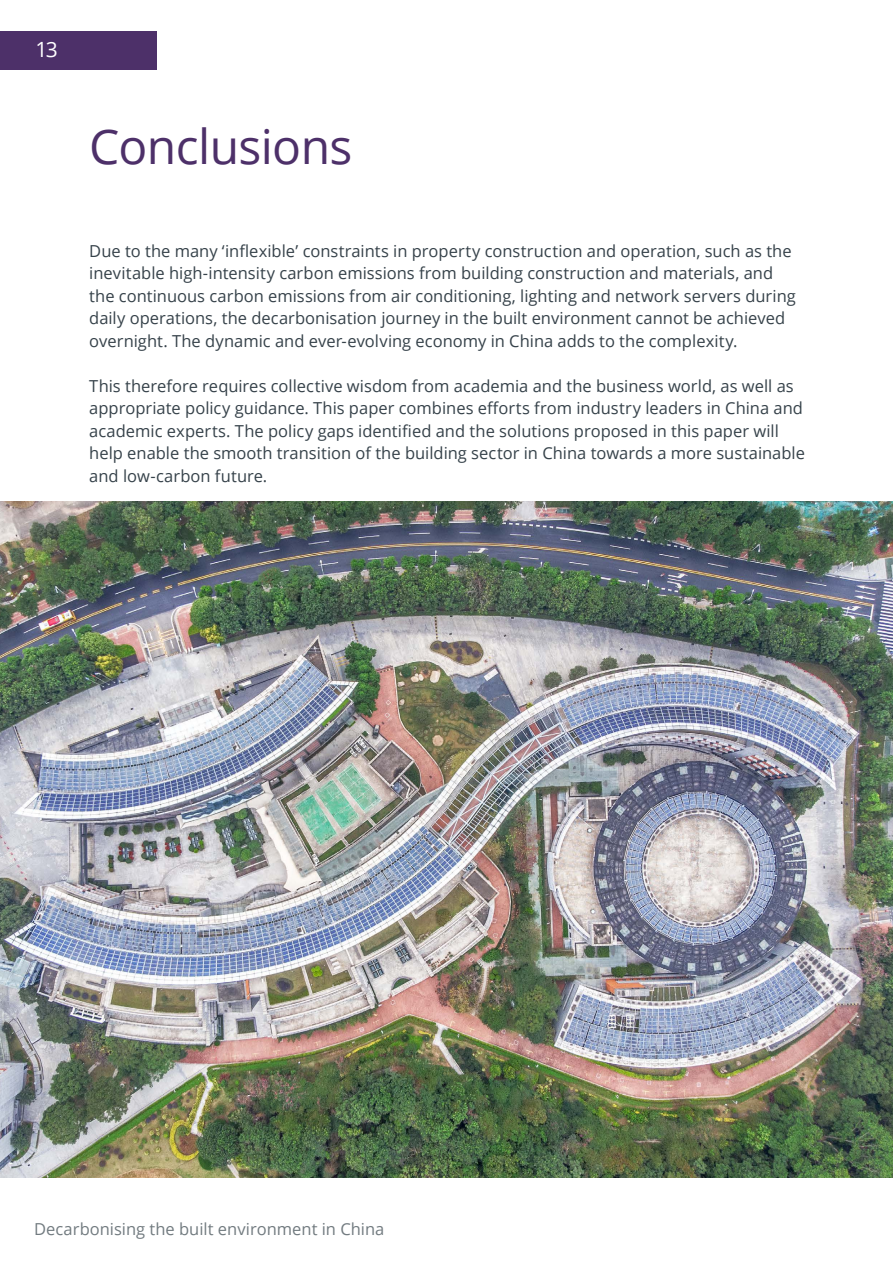
<style>
.page{position:relative;width:893px;height:1263px;background:#fff}
.page>*{position:absolute;margin:0;border:0;box-sizing:border-box;transform-origin:0 0}
.t1{font:48px "Open Sans";letter-spacing:-.015em;color:#4d3069}
.t2{font:16.5px/22.5px "Open Sans";color:#36424a}
.t3{font:16.5px "Open Sans";color:#727b80}
.t4{font:13.5px "Open Sans";color:#fff}
.s1{font-size:21px}
</style>
<div class="page">
<img style="left:0;top:502px;width:893px;height:676px">
<div style="left:0;top:31px;width:157px;height:39px;background:#4d3069"></div>
<p class="t4" style="left:35px;top:42px;width:24px">IP<span class="s1">13</span></p>
<h1 class="t1" style="left:89px;top:114px;width:265px">Conclusions</h1>
<p class="t2" style="left:89px;top:239px;width:708px">Due to the many ‘inflexible’ constraints in property construction and operation, such as the inevitable high-intensity carbon emissions from building construction and materials, and the continuous carbon emissions from air conditioning, lighting and network servers during daily operations, the decarbonisation journey in the built environment cannot be achieved overnight. The dynamic and ever-evolving economy in China adds to the complexity.</p>
<p class="t2" style="left:89px;top:374px;width:717px">This therefore requires collective wisdom from academia and the business world, as well as appropriate policy guidance. This paper combines efforts from industry leaders in China and academic experts. The policy gaps identified and the solutions proposed in this paper will help enable the smooth transition of the building sector in China towards a more sustainable and low-carbon future.</p>
<p class="t3" style="left:34px;top:1217px;width:352px">Decarbonising the built environment in China</p>
</div>
